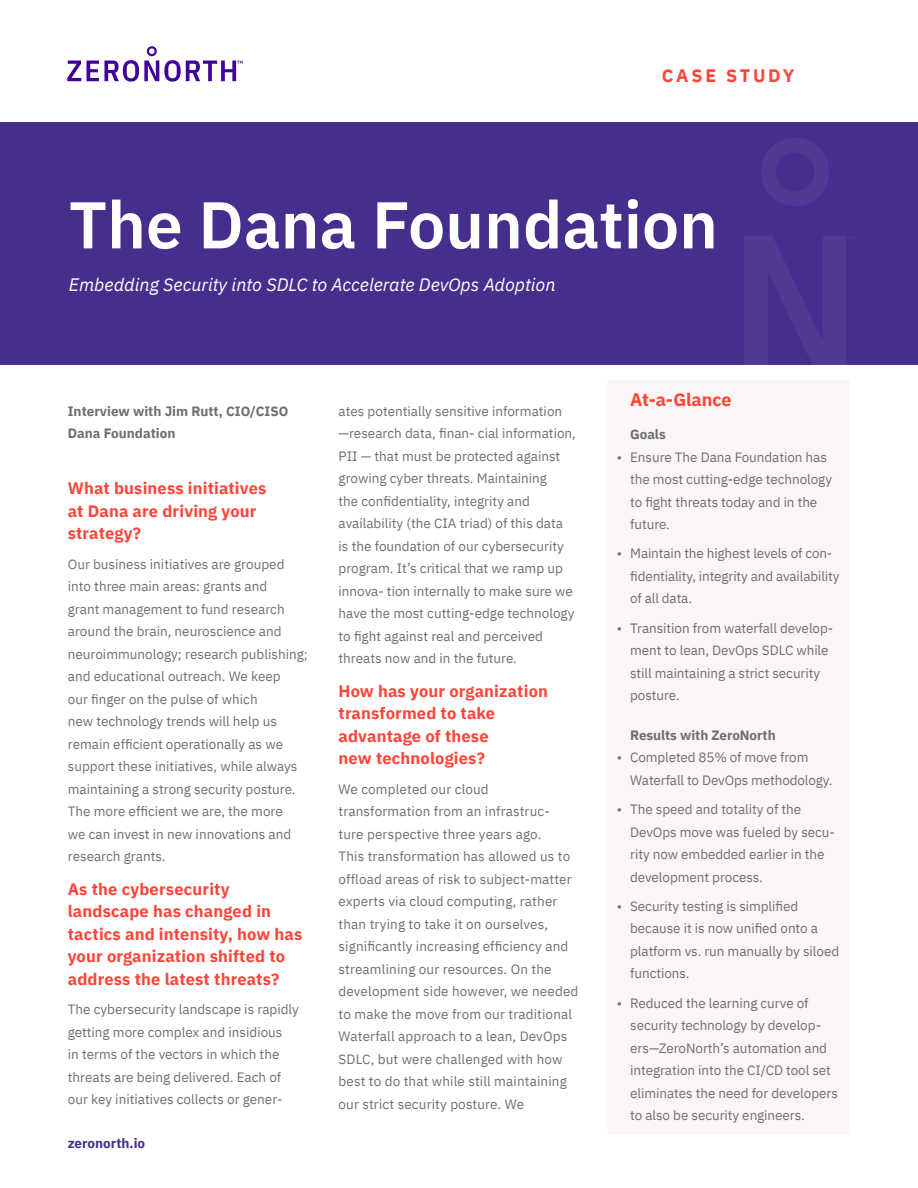
<style>
.page{position:relative;width:918px;height:1188px;background:#fff}
.page>*{position:absolute;margin:0;border:0;box-sizing:border-box;transform-origin:0 0}
.t1{font:600 66px "IBM Plex Sans";color:#fff}
.t2{font:italic 18px "IBM Plex Sans";color:#fff}
.t3{font:700 18px "IBM Plex Sans";letter-spacing:-.005em;color:#fd4539}
.t4{font:700 18px "IBM Plex Sans";letter-spacing:.155em;color:#fd4539}
.Question{font:700 16.5px/22.5px "IBM Plex Sans";letter-spacing:.01em;color:#fd4539}
.Body{font:13.5px/22.5px "IBM Plex Sans";color:#6d6f71}
.Intro{font:700 13.5px/22.5px "IBM Plex Sans";color:#6d6f71}
.Body-2{font:700 13.5px "IBM Plex Sans";color:#462e8d}
</style>
<div class="page">
<div style="left:0;top:122px;width:918px;height:243px;background:#462e8d"></div>
<svg style="left:761px;top:138px;width:68px;height:68px"></svg>
<svg style="left:0;top:236px;width:918px;height:129px"></svg>
<svg style="left:67px;top:61px;width:14px;height:20px"></svg>
<div style="left:607px;top:380px;width:243px;height:754px;background:#fcf5f6"></div>
<svg style="left:87px;top:46px;width:156px;height:36px"></svg>
<p class="t4" style="left:662px;top:61px;width:134px">CASE STUDY</p>
<p class="t1" style="left:69px;top:173px;width:651px">The Dana Foundation</p>
<p class="t2" style="left:69px;top:270px;width:488px">Embedding Security into SDLC to Accelerate DevOps Adoption</p>
<p class="Intro" style="left:68px;top:398px;width:222px">Interview with Jim Rutt, CIO/CISO<br>Dana Foundation</p>
<p class="Question" style="left:68px;top:476px;width:200px">What business initiatives at Dana are driving your strategy?</p>
<p class="Body" style="left:68px;top:551px;width:242px">Our business initiatives are grouped into three main areas: grants and<br>grant management to fund research around the brain, neuroscience and neuroimmunology; research publishing; and educational outreach. We keep<br>our finger on the pulse of which<br>new technology trends will help us remain efficient operationally as we support these initiatives, while always maintaining a strong security posture.<br>The more efficient we are, the more<br>we can invest in new innovations and research grants.</p>
<p class="Question" style="left:68px;top:876px;width:236px">As the cybersecurity landscape has changed in tactics and intensity, how has your organization shifted to address the latest threats?</p>
<p class="Body" style="left:68px;top:997px;width:233px">The cybersecurity landscape is rapidly getting more complex and insidious<br>in terms of the vectors in which the threats are being delivered. Each of our key initiatives collects or gener-</p>
<p class="Body-2" style="left:68px;top:1132px;width:79px">zeronorth.io</p>
<p class="Body" style="left:339px;top:398px;width:239px">ates potentially sensitive information —research data, finan- cial information, PII — that must be protected against growing cyber threats. Maintaining<br>the confidentiality, integrity and availability (the CIA triad) of this data is the foundation of our cybersecurity program. It’s critical that we ramp up innova- tion internally to make sure we have the most cutting-edge technology to fight against real and perceived threats now and in the future.</p>
<p class="Question" style="left:339px;top:678px;width:211px">How has your organization transformed to take advantage of these<br>new technologies?</p>
<p class="Body" style="left:339px;top:776px;width:241px">We completed our cloud transformation from an infrastruc-<br>ture perspective three years ago.<br>This transformation has allowed us to offload areas of risk to subject-matter experts via cloud computing, rather than trying to take it on ourselves, significantly increasing efficiency and streamlining our resources. On the development side however, we needed to make the move from our traditional Waterfall approach to a lean, DevOps SDLC, but were challenged with how best to do that while still maintaining our strict security posture. We</p>
<p class="t3" style="left:630px;top:385px;width:103px">At-a-Glance</p>
<p class="Intro" style="left:630px;top:422px;width:37px">Goals</p>
<p class="Body" style="left:630px;top:444px;width:204px;text-indent:-14px">• Ensure The Dana Foundation has the most cutting-edge technology to fight threats today and in the future.</p>
<p class="Body" style="left:630px;top:541px;width:211px;text-indent:-14px">• Maintain the highest levels of con&shy;fidentiality, integrity and availability of all data.</p>
<p class="Body" style="left:630px;top:615px;width:205px;text-indent:-14px">• Transition from waterfall develop&shy;ment to lean, DevOps SDLC while still maintaining a strict security posture.</p>
<p class="Intro" style="left:630px;top:723px;width:147px">Results with ZeroNorth</p>
<p class="Body" style="left:630px;top:745px;width:204px;text-indent:-14px">• Completed 85% of move from<br>Waterfall to DevOps methodology.</p>
<p class="Body" style="left:630px;top:797px;width:206px;text-indent:-14px">• The speed and totality of the<br>DevOps move was fueled by secu&shy;rity now embedded earlier in the development process.</p>
<p class="Body" style="left:630px;top:894px;width:211px;text-indent:-14px">• Security testing is simplified because it is now unified onto a platform vs. run manually by siloed functions.</p>
<p class="Body" style="left:630px;top:990px;width:209px;text-indent:-14px">• Reduced the learning curve of security technology by develop&shy;ers—ZeroNorth’s automation and integration into the CI/CD tool set eliminates the need for developers to also be security engineers.</p>
</div>
